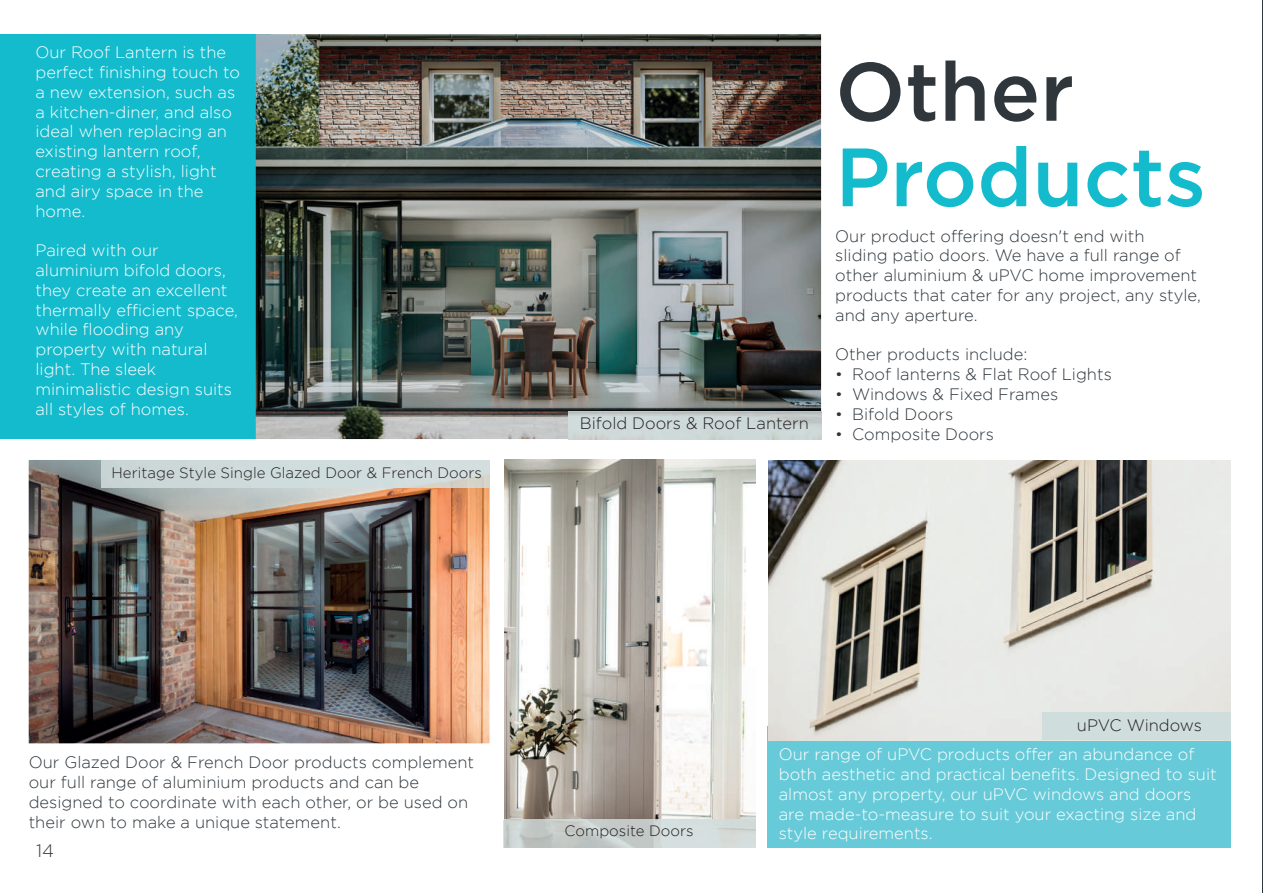
<style>
.page{position:relative;width:1263px;height:893px;background:#fff}
.page>*{position:absolute;margin:0;border:0;box-sizing:border-box;transform-origin:0 0}
.t1{font:500 82.5px "Gotham";color:#14bbcd}
.t2{font:500 82.5px "Gotham";color:#2f373d}
.t3{font:300 18px "Gotham";color:#2f373d}
.t4{font:300 16.5px/19.8px "Gotham";color:#fff}
.t5{font:300 16.5px/19.8px "Gotham";color:#2f373d}
.t6{font:300 16.5px "Gotham";color:#231f20}
.t7{font:300 15px "Gotham";color:#231f20}
</style>
<div class="page">
<div style="left:0;top:34px;width:270px;height:404px;background:#14bbcd"></div>
<div style="left:767px;top:727px;width:464px;height:121px;background:#67cad8"></div>
<img style="left:256px;top:34px;width:565px;height:405px">
<img style="left:768px;top:460px;width:463px;height:280px">
<img style="left:29px;top:460px;width:461px;height:283px">
<img style="left:505px;top:460px;width:251px;height:388px">
<div style="left:1042px;top:712px;width:189px;height:28px;background:#d0dddd"></div>
<svg style="left:504px;top:820px;width:1px;height:28px"></svg>
<img style="left:101px;top:460px;width:389px;height:28px">
<img style="left:569px;top:411px;width:252px;height:28px">
<hr style="left:1262px;top:0;width:1px;height:893px;background:#2f373d">
<p class="t4" style="left:36px;top:42px;width:206px">Our Roof Lantern is the perfect finishing touch to a new extension, such as a kitchen-diner, and also ideal when replacing an existing lantern roof, creating a stylish, light and airy space in the home.</p>
<p class="t4" style="left:36px;top:240px;width:204px">Paired with our aluminium bifold doors, they create an excellent thermally efficient space, while flooding any property with natural light. The sleek minimalistic design suits all styles of homes.</p>
<p class="t7" style="left:112px;top:465px;width:372px">Heritage Style Single Glazed Door &amp; French Doors</p>
<p class="t6" style="left:580px;top:414px;width:230px">Bifold Doors &amp; Roof Lantern</p>
<h1 class="t2" style="left:835px;top:38px;width:241px">Other</h1>
<h1 class="t1" style="left:835px;top:123px;width:372px">Products</h1>
<p class="t5" style="left:835px;top:226px;width:367px">Our product offering doesn't end with sliding patio doors. We have a full range of other aluminium &amp; uPVC home improvement products that cater for any project, any style, and any aperture.</p>
<p class="t5" style="left:835px;top:345px;width:194px">Other products include:</p>
<p class="t5" style="left:835px;top:364px;width:278px">• Roof lanterns &amp; Flat Roof Lights</p>
<p class="t5" style="left:835px;top:384px;width:224px">• Windows &amp; Fixed Frames</p>
<p class="t5" style="left:835px;top:404px;width:120px">• Bifold Doors</p>
<p class="t5" style="left:835px;top:424px;width:160px">• Composite Doors</p>
<p class="t5" style="left:29px;top:752px;width:447px">Our Glazed Door &amp; French Door products complement our full range of aluminium products and can be designed to coordinate with each other, or be used on their own to make a unique statement.</p>
<p class="t3" style="left:36px;top:841px;width:19px">14</p>
<p class="t7" style="left:565px;top:823px;width:130px">Composite Doors</p>
<p class="t6" style="left:1077px;top:716px;width:127px">uPVC Windows</p>
<p class="t4" style="left:779px;top:744px;width:439px">Our range of uPVC products offer an abundance of both aesthetic and practical benefits. Designed to suit almost any property, our uPVC windows and doors are made-to-measure to suit your exacting size and style requirements.</p>
</div>
